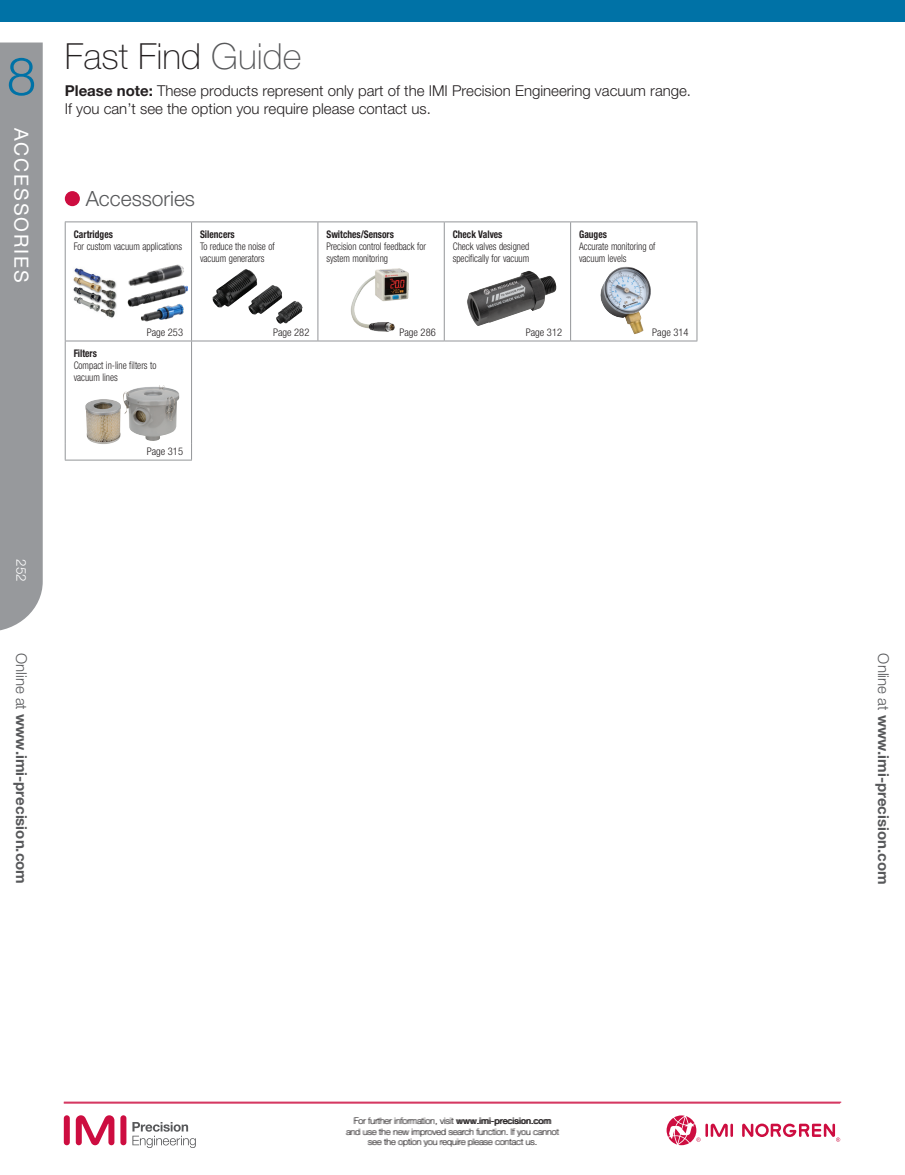
<style>
.page{position:relative;width:905px;height:1175px;background:#fff}
.page>*{position:absolute;margin:0;border:0;box-sizing:border-box;transform-origin:0 0}
.t1{font:300 52.5px "Helvetica Neue LTW1 G";color:#0072a6}
._10_FAST_FIND_TITLE{font:100 36px "Helvetica Neue LTW1 G";color:#231f20}
._12_RED_POINT_TITLE{font:300 21px "Helvetica Neue LTW1 G";color:#57585a}
.t2{font:19.5px "Helvetica Neue LTW1 G";letter-spacing:.1em;color:#fff}
._08_SECTION_PAGE_TEX{font:300 15px "Helvetica Neue LTW1 G";color:#231f20}
._04_ONLINE_AT{font:700 15px "Helvetica Neue LTW1 G";color:#57585a}
.t3{font:300 13.5px "Helvetica Neue LTW1 G";color:#fff}
._22_TABLE_TEXT{font:300 condensed 10.5px/12px "Helvetica Neue LTW1 G";color:#231f20;scale:.9 1}
._22_TABLE_TEXT-2{font:300 condensed 10.5px "Helvetica Neue LTW1 G";color:#231f20}
._05_FOR_FURTHER{font:100 9px/10.5px "Helvetica Neue LTW1 G";color:#231f20;text-align:center}
.s1{color:#57585a}
.s2{font-weight:700}
.s3{font-weight:300}
.s4{font-weight:400}
</style>
<div class="page">
<div style="left:0;top:42px;width:43px;height:589px;background:#97999c"></div>
<div style="left:120px;top:1115px;width:6px;height:30px;background:#cd0d40;border-radius:3px"></div>
<div style="left:64px;top:1115px;width:6px;height:30px;background:#cd0d40;border-radius:3px"></div>
<svg style="left:76px;top:1115px;width:38px;height:30px"></svg>
<svg style="left:132px;top:1122px;width:64px;height:26px"></svg>
<hr style="left:64px;top:1102px;width:776px;height:1px;background:#cd0d40">
<svg style="left:742px;top:1123px;width:98px;height:18px"></svg>
<svg style="left:666px;top:1115px;width:67px;height:30px"></svg>
<hr style="left:64px;top:1101px;width:777px;height:1px;background:#cd0d40">
<div style="left:0;top:0;width:904px;height:21px;background:#0072a6"></div>
<div style="left:65px;top:191px;width:15px;height:15px;background:#cd0d40;border-radius:50%"></div>
<hr style="left:65px;top:221px;width:126px;height:1px;background:#939598">
<hr style="left:65px;top:222px;width:1px;height:102px;background:#939598">
<hr style="left:191px;top:221px;width:127px;height:1px;background:#939598">
<hr style="left:191px;top:222px;width:1px;height:102px;background:#939598">
<hr style="left:318px;top:221px;width:126px;height:1px;background:#939598">
<hr style="left:317px;top:222px;width:1px;height:102px;background:#939598">
<hr style="left:444px;top:221px;width:126px;height:1px;background:#939598">
<hr style="left:444px;top:222px;width:1px;height:102px;background:#939598">
<hr style="left:570px;top:221px;width:127px;height:1px;background:#939598">
<hr style="left:570px;top:222px;width:1px;height:102px;background:#939598">
<hr style="left:696px;top:222px;width:1px;height:102px;background:#939598">
<svg style="left:191px;top:324px;width:1px;height:16px"></svg>
<svg style="left:317px;top:324px;width:1px;height:16px"></svg>
<svg style="left:444px;top:324px;width:1px;height:16px"></svg>
<svg style="left:570px;top:324px;width:1px;height:16px"></svg>
<svg style="left:696px;top:324px;width:1px;height:16px"></svg>
<hr style="left:65px;top:340px;width:126px;height:1px;background:#939598">
<hr style="left:65px;top:341px;width:1px;height:102px;background:#939598">
<hr style="left:191px;top:340px;width:127px;height:1px;background:#939598">
<hr style="left:191px;top:341px;width:1px;height:102px;background:#939598">
<hr style="left:318px;top:340px;width:126px;height:1px;background:#939598">
<hr style="left:444px;top:340px;width:126px;height:1px;background:#939598">
<hr style="left:570px;top:340px;width:127px;height:1px;background:#939598">
<svg style="left:65px;top:443px;width:1px;height:17px"></svg>
<svg style="left:191px;top:443px;width:1px;height:17px"></svg>
<hr style="left:65px;top:460px;width:127px;height:1px;background:#939598">
<img style="left:467px;top:271px;width:90px;height:55px">
<img style="left:600px;top:267px;width:51px;height:67px">
<img style="left:85px;top:385px;width:94px;height:59px">
<img style="left:350px;top:268px;width:59px;height:64px">
<img style="left:64px;top:251px;width:123px;height:91px">
<img style="left:212px;top:269px;width:91px;height:55px">
<h1 class="t1" style="left:7px;top:44px;width:31px">8</h1>
<h3 class="t2" style="left:33px;top:127px;width:157px;rotate:90deg">ACCESSORIES</h3>
<p class="_10_FAST_FIND_TITLE" style="left:65px;top:35px;width:238px">Fast Find <span class="s1">Guide</span></p>
<p class="_08_SECTION_PAGE_TEX" style="left:65px;top:82px;width:627px"><span class="s2">Please note:</span> These products represent only part of the IMI Precision Engineering vacuum range.</p>
<p class="_08_SECTION_PAGE_TEX" style="left:65px;top:100px;width:367px">If you can’t see the option you require please contact us.</p>
<p class="_12_RED_POINT_TITLE" style="left:86px;top:186px;width:111px">Accessories</p>
<p class="_22_TABLE_TEXT" style="left:74px;top:228px;width:122px"><span class="s2">Cartridges<br></span>For custom vacuum applications</p>
<p class="_22_TABLE_TEXT" style="left:200px;top:228px;width:84px"><span class="s2">Silencers<br></span>To reduce the noise of vacuum generators</p>
<p class="_22_TABLE_TEXT" style="left:326px;top:228px;width:112px"><span class="s2">Switches/Sensors<br></span>Precision control feedback for system monitoring</p>
<p class="_22_TABLE_TEXT" style="left:453px;top:228px;width:87px"><span class="s2">Check Valves<br></span>Check valves designed specifically for vacuum</p>
<p class="_22_TABLE_TEXT" style="left:579px;top:228px;width:86px"><span class="s2">Gauges<br></span>Accurate monitoring of vacuum levels</p>
<p class="_22_TABLE_TEXT-2" style="left:147px;top:326px;width:38px">Page 253</p>
<p class="_22_TABLE_TEXT-2" style="left:273px;top:326px;width:38px">Page 282</p>
<p class="_22_TABLE_TEXT-2" style="left:399px;top:326px;width:38px">Page 286</p>
<p class="_22_TABLE_TEXT-2" style="left:526px;top:326px;width:38px">Page 312</p>
<p class="_22_TABLE_TEXT-2" style="left:652px;top:326px;width:38px">Page 314</p>
<p class="_22_TABLE_TEXT" style="left:74px;top:347px;width:93px"><span class="s2">Filters<br></span>Compact in-line filters to vacuum lines</p>
<p class="_22_TABLE_TEXT-2" style="left:147px;top:445px;width:38px">Page 315</p>
<p class="t3" style="left:30px;top:559px;width:25px;rotate:90deg">252</p>
<h3 class="_04_ONLINE_AT" style="left:31px;top:653px;width:232px;rotate:90deg"><span class="s3">Online at</span> www.imi-precision.com</h3>
<p class="_05_FOR_FURTHER" style="left:346px;top:1115px;width:214px">For further information, visit <span class="s4">www.imi-precision.com </span>and use the new improved search function. If you cannot see the option you require please contact us.</p>
<p class="_04_ONLINE_AT" style="left:892px;top:653px;width:232px;rotate:90deg"><span class="s3">Online at</span> www.imi-precision.com</p>
</div>
